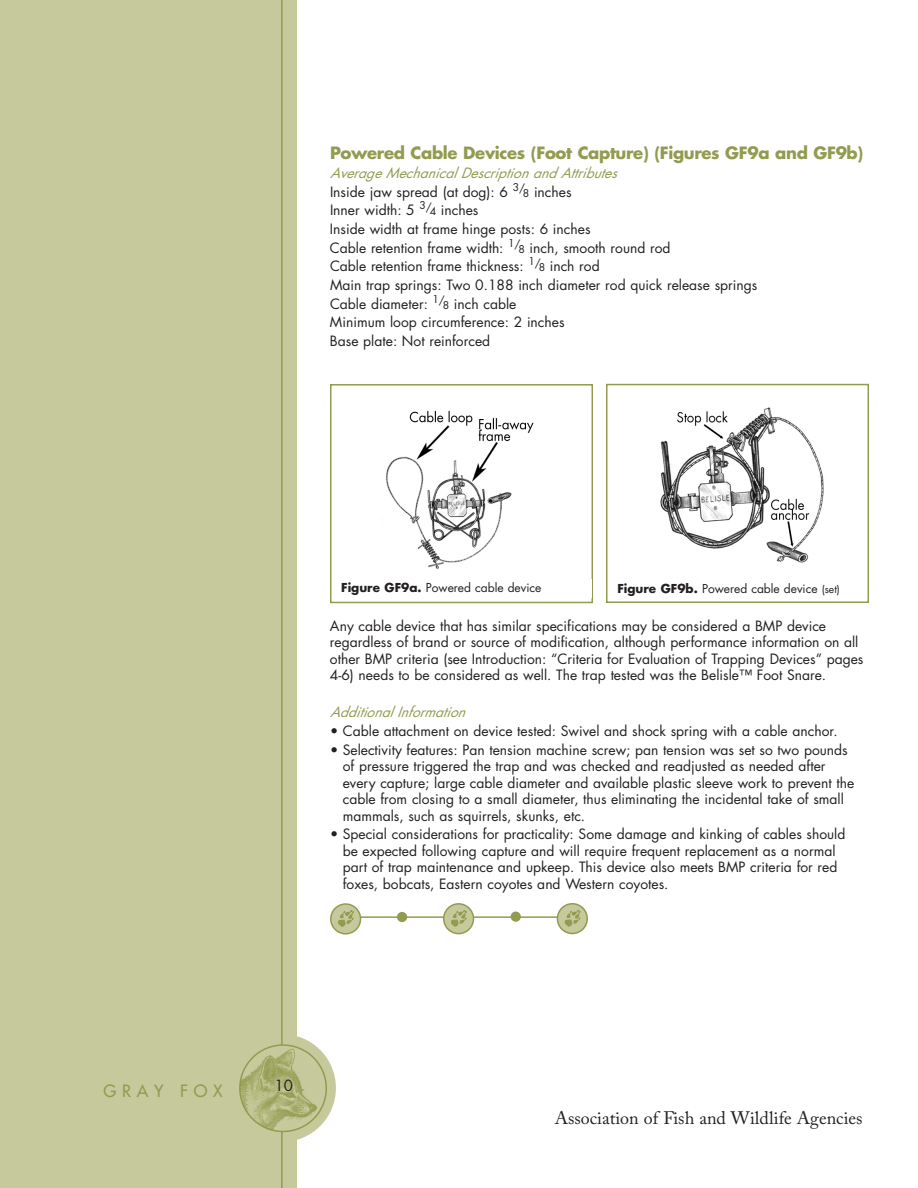
<style>
.page{position:relative;width:918px;height:1188px;background:#fff}
.page>*{position:absolute;margin:0;border:0;box-sizing:border-box;transform-origin:0 0}
.t1{font:18px "Adobe Caslon Pro";color:#231f20}
.t2{font:700 16.5px "Futura Std";letter-spacing:-.02em;color:#939b50}
.t3{font:500 16.5px "Futura Std";letter-spacing:.345em;color:#939b50}
.t4{font:15px "Futura Std";color:#231f20}
.t5{font:13.8px/16.5px "Futura Std";color:#231f20}
.t6{font:italic 13.8px "Futura Std";color:#939b50}
.t7{font:12px "Futura Std";color:#231f20}
.s1{font-style:italic;color:#939b50}
.s2{font-size:10.5px}
.s3{font-weight:700}
</style>
<div class="page">
<div style="left:0;top:0;width:297px;height:1188px;background:#c5c99c"></div>
<div style="left:228px;top:1034px;width:108px;height:108px;background:#c5c99c;border-radius:50%"></div>
<hr style="left:281px;top:0;width:2px;height:1188px;background:#939b50">
<svg style="left:239px;top:1044px;width:88px;height:88px"></svg>
<hr style="left:350px;top:916px;width:229px;height:2px;background:#939b50">
<svg style="left:330px;top:903px;width:31px;height:32px"></svg>
<svg style="left:557px;top:903px;width:31px;height:31px"></svg>
<svg style="left:443px;top:903px;width:31px;height:31px"></svg>
<svg style="left:397px;top:912px;width:10px;height:10px"></svg>
<svg style="left:511px;top:912px;width:10px;height:10px"></svg>
<img style="left:386px;top:410px;width:148px;height:159px">
<div style="left:330px;top:384px;width:263px;height:219px;border:2px solid #939b50"></div>
<img style="left:660px;top:407px;width:164px;height:156px">
<div style="left:606px;top:384px;width:263px;height:219px;border:2px solid #939b50"></div>
<div style="left:336px;top:580px;width:256px;height:18px;background:#fff"></div>
<p class="t2" style="left:330px;top:146px;width:535px">Powered Cable Devices (Foot Capture) (Figures GF9a and GF9b)</p>
<p class="t5" style="left:330px;top:164px;width:429px;line-height:18.6px"><span class="s1">Averag e Mechanical Description and Attributes<br></span>Inside jaw spread (at dog): 6 <sup>3/</sup><span class="s2">8</span> inches<br>Inner width: 5 <sup>3/</sup><span class="s2">4</span> inches<br>Inside width at frame hinge posts: 6 inches<br>Cable retention frame width: <sup>1/</sup><span class="s2">8</span> inch, smooth round rod<br>Cable retention frame thickness: <sup>1/</sup><span class="s2">8</span> inch rod<br>Main trap springs: Two 0.188 inch diameter rod quick release springs Cable diameter: <sup>1/</sup><span class="s2">8</span> inch cable<br>Minimum loop circumference: 2 inches<br>Base plate: Not reinforced</p>
<p class="t7" style="left:341px;top:582px;width:202px"><span class="s3">Figure GF9a.</span> Powered cable device</p>
<p class="t7" style="left:617px;top:583px;width:224px"><span class="s3">Figure GF9b.</span> Powered cable device <span class="s2">(set)</span></p>
<p class="t5" style="left:330px;top:618px;width:535px">Any cable device that has similar specifications may be considered a BMP device regardless of brand or source of modification, although performance information on all other BMP criteria (see Introduction: “Criteria for Evaluation of Trapping Devices” pages 4-6) needs to be considered as well. The trap tested was the Belisle™ Foot Snare.</p>
<p class="t6" style="left:330px;top:706px;width:140px">Additional Information</p>
<p class="t5" style="left:330px;top:724px;width:509px">• Cable attachment on device tested: Swivel and shock spring with a cable anchor.</p>
<p class="t5" style="left:343px;top:742px;width:513px;text-indent:-13px">• Selectivity features: Pan tension machine screw; pan tension was set so two pounds of pressure triggered the trap and was checked and readjusted as needed after every capture; large cable diameter and available plastic sleeve work to prevent the cable from closing to a small diameter, thus eliminating the incidental take of small mammals, such as squirrels, skunks, etc.</p>
<p class="t5" style="left:343px;top:827px;width:504px;text-indent:-13px">• Special considerations for practicality: Some damage and kinking of cables should be expected following capture and will require frequent replacement as a normal part of trap maintenance and upkeep. This device also meets BMP criteria for red foxes, bobcats, Eastern coyotes and Western coyotes.</p>
<p class="t3" style="left:103px;top:1083px;width:121px">GRAY FOX</p>
<p class="t4" style="left:273px;top:1080px;width:22px">1010</p>
<h1 class="t1" style="left:555px;top:1111px;width:309px">Association of Fish and Wildlife Agencies</h1>
</div>
